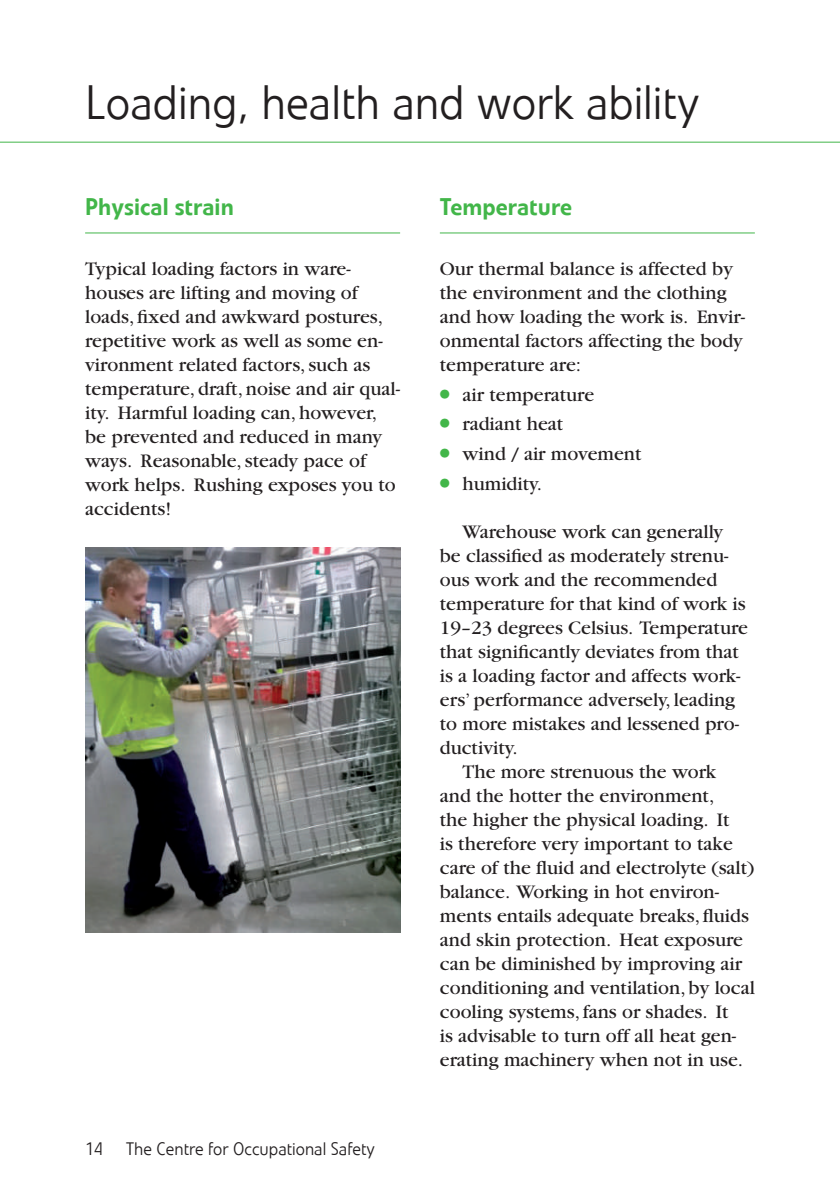
<style>
.page{position:relative;width:840px;height:1191px;background:#fff}
.page>*{position:absolute;margin:0;border:0;box-sizing:border-box;transform-origin:0 0}
.t1{font:300 48px "Veto Com";color:#231f20}
.t2{font:500 24px "Veto Com";color:#42b649}
.t3{font:20px/24px "Garamond";color:#231f20}
.t4{font:300 18px "Veto Com";color:#231f20}
.s1{font-family:"Futura";font-weight:700;font-stretch:condensed;font-size:24px;color:#42b649}
</style>
<div class="page">
<img style="left:85px;top:547px;width:315px;height:386px">
<hr style="left:0;top:142px;width:839px;height:1px;background:#42b649">
<hr style="left:85px;top:232px;width:315px;height:1px;background:#42b649">
<hr style="left:439px;top:232px;width:315px;height:1px;background:#42b649">
<h1 class="t1" style="left:85px;top:74px;width:615px">Loading, health and work ability</h1>
<p class="t2" style="left:85px;top:192px;width:150px">Physical strain</p>
<p class="t3" style="left:85px;top:257px;width:316px">Typical loading factors in ware&shy;houses are lifting and moving of loads, fixed and awkward postures, repetitive work as well as some en&shy;vironment related factors, such as temperature, draft, noise and air qual&shy;ity. Harmful loading can, however, be prevented and reduced in many ways. Reasonable, steady pace of work helps. Rushing exposes you to accidents!</p>
<p class="t4" style="left:85px;top:1138px;width:19px">14</p>
<p class="t4" style="left:126px;top:1138px;width:251px">The Centre for Occupational Safety</p>
<p class="t2" style="left:439px;top:192px;width:134px">Temperature</p>
<p class="t3" style="left:439px;top:257px;width:306px">Our thermal balance is affected by the environment and the clothing and how loading the work is. Envir&shy;onmental factors affecting the body temperature are:</p>
<p class="t3" style="left:439px;top:382px;width:156px"><span class="s1">•</span> air temperature</p>
<p class="t3" style="left:439px;top:412px;width:125px"><span class="s1">•</span> radiant heat</p>
<p class="t3" style="left:439px;top:442px;width:203px"><span class="s1">•</span> wind / air movement</p>
<p class="t3" style="left:439px;top:471px;width:104px"><span class="s1">•</span> humidity.</p>
<p class="t3" style="left:462px;top:519px;width:262px">Warehouse work can generally</p>
<p class="t3" style="left:439px;top:543px;width:290px">be classified as moderately strenu-</p>
<p class="t3" style="left:439px;top:567px;width:279px">ous work and the recommended</p>
<p class="t3" style="left:439px;top:591px;width:307px">temperature for that kind of work is</p>
<p class="t3" style="left:439px;top:615px;width:309px">19–23 degrees Celsius. Temperature</p>
<p class="t3" style="left:439px;top:639px;width:300px">that significantly deviates from that</p>
<p class="t3" style="left:439px;top:663px;width:302px">is a loading factor and affects work-</p>
<p class="t3" style="left:439px;top:687px;width:297px">ers’ performance adversely, leading</p>
<p class="t3" style="left:439px;top:711px;width:300px">to more mistakes and lessened pro-</p>
<p class="t3" style="left:439px;top:735px;width:79px">ductivity.</p>
<p class="t3" style="left:462px;top:759px;width:255px">The more strenuous the work</p>
<p class="t3" style="left:439px;top:783px;width:276px">and the hotter the environment,</p>
<p class="t3" style="left:439px;top:807px;width:291px">the higher the physical loading. It</p>
<p class="t3" style="left:439px;top:831px;width:294px">is therefore very important to take</p>
<p class="t3" style="left:439px;top:855px;width:316px">care of the fluid and electrolyte (salt)</p>
<p class="t3" style="left:439px;top:879px;width:281px">balance. Working in hot environ-</p>
<p class="t3" style="left:439px;top:903px;width:310px">ments entails adequate breaks, fluids</p>
<p class="t3" style="left:439px;top:927px;width:304px">and skin protection. Heat exposure</p>
<p class="t3" style="left:439px;top:951px;width:303px">can be diminished by improving air</p>
<p class="t3" style="left:439px;top:975px;width:316px">conditioning and ventilation, by local</p>
<p class="t3" style="left:439px;top:999px;width:290px">cooling systems, fans or shades. It</p>
<p class="t3" style="left:439px;top:1023px;width:298px">is advisable to turn off all heat gen-</p>
<p class="t3" style="left:439px;top:1047px;width:305px">erating machinery when not in use.</p>
</div>
